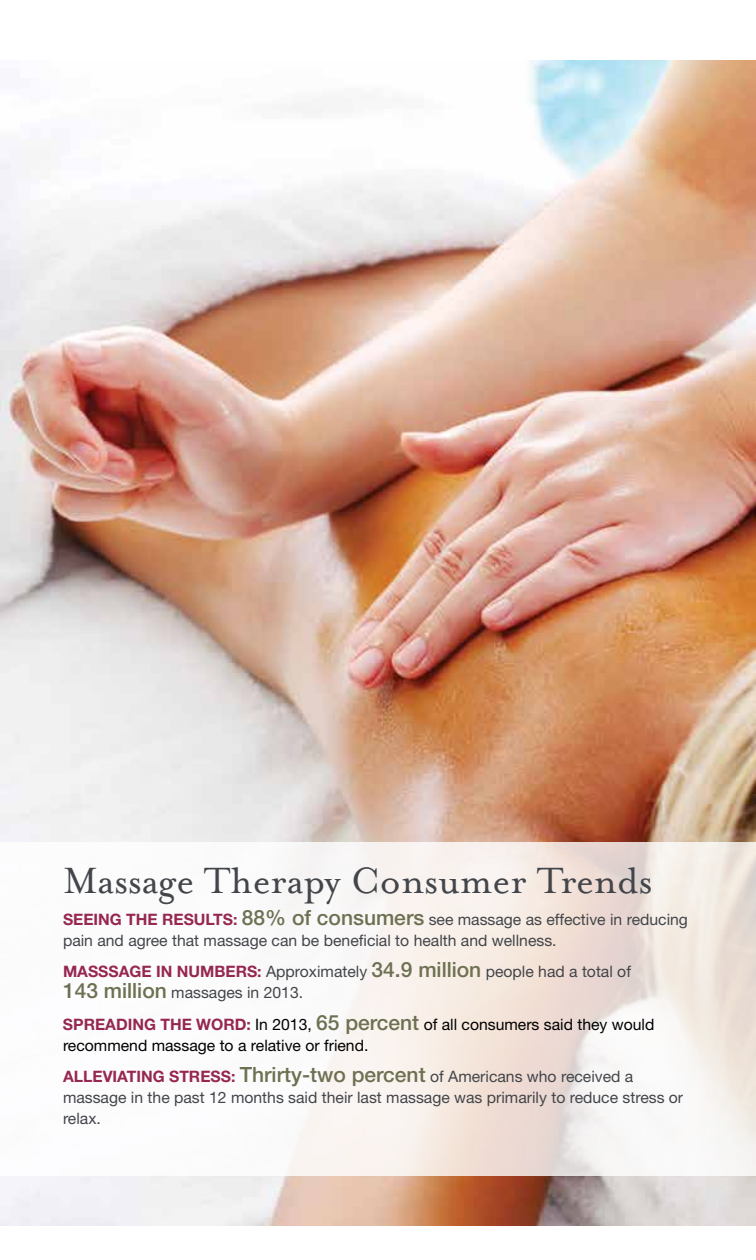
<style>
.page{position:relative;width:756px;height:1260px;background:#fff}
.page>*{position:absolute;margin:0;border:0;box-sizing:border-box;transform-origin:0 0}
.t1{font:42px "Mrs Eaves Roman";color:#42454a}
.t2{font:15.75px/21px "Helvetica Neue LT Std";color:#42454a}
.t3{font:15.75px/21px "Helvetica Neue LT Std";color:#000}
.s1{font-weight:700;color:#962751}
.s2{font-weight:500;font-size:21px;color:#6d7051}
</style>
<div class="page">
<img style="left:0;top:60px;width:756px;height:1166px">
<svg style="left:0;top:842px;width:756px;height:334px"></svg>
<h1 class="t1" style="left:63px;top:858px;width:591px">Massage Therapy Consumer Trends</h1>
<p class="t2" style="left:63px;top:909px;width:627px"><span class="s1">SEEING THE RESULTS:</span> <span class="s2">88% of consumers</span> see massage as effective in reducing pain and agree that massage can be beneficial to health and wellness.</p>
<p class="t2" style="left:63px;top:961px;width:570px"><span class="s1">MASSSAGE IN NUMBERS:</span> Approximately <span class="s2">34.9 million</span> people had a total of<br><span class="s2">143 million</span> massages in 2013.</p>
<p class="t3" style="left:63px;top:1014px;width:593px"><span class="s1">SPREADING THE WORD:</span> In 2013, <span class="s2">65 percent</span> of all consumers said they would recommend massage to a relative or friend.</p>
<p class="t2" style="left:63px;top:1066px;width:622px"><span class="s1">ALLEVIATING STRESS:</span> <span class="s2">Thrirty-two percent</span> of Americans who received a massage in the past 12 months said their last massage was primarily to reduce stress or relax.</p>
</div>
